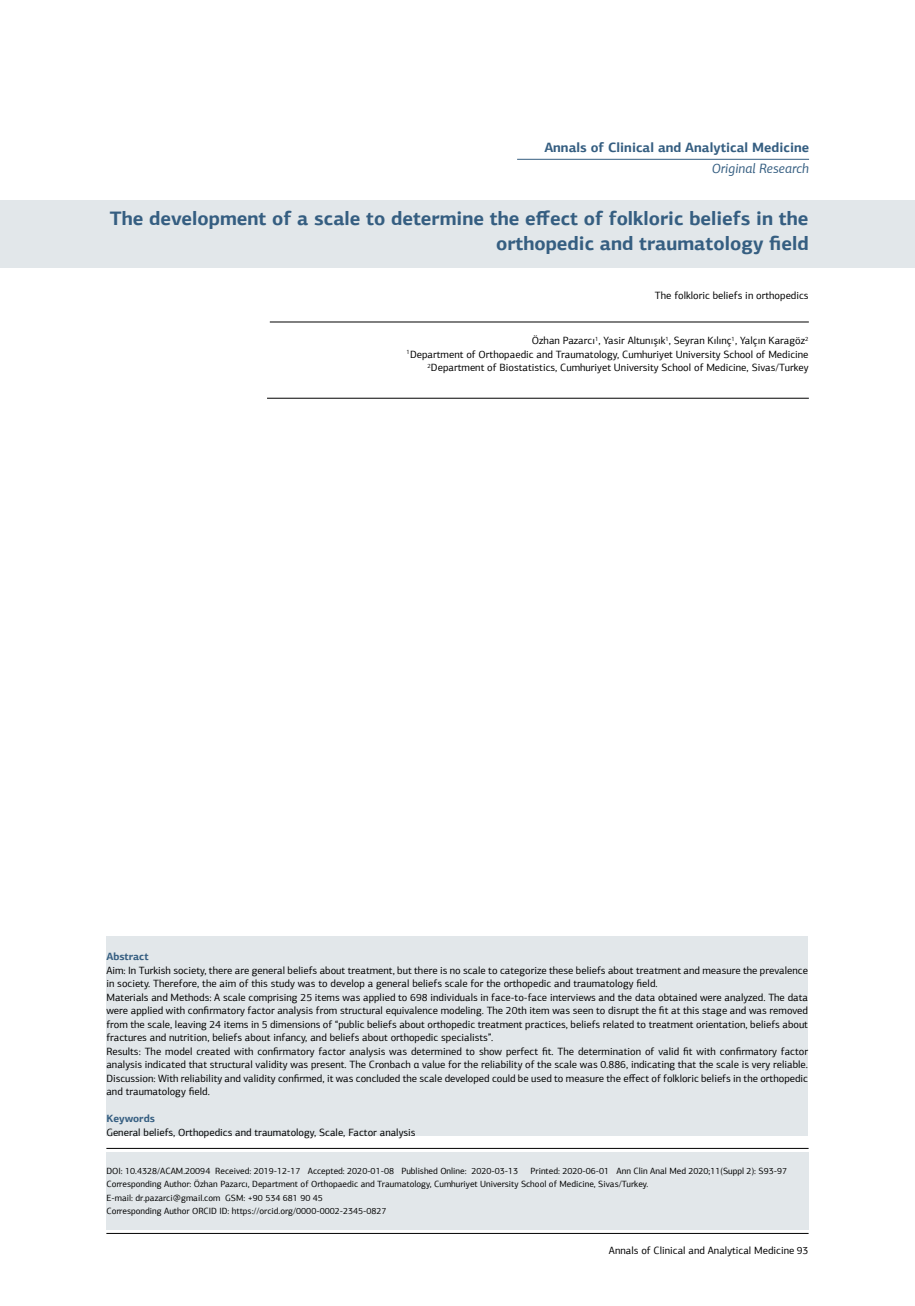
<style>
.page{position:relative;width:915px;height:1306px;background:#fff}
.page>*{position:absolute;margin:0;border:0;box-sizing:border-box;transform-origin:0 0}
.t1{font:700 19.5px/25.5px "PF Agora Sans Pro";color:#355e81;text-align:right}
.t2{font:700 13.5px "PF Agora Sans Pro";color:#355e81}
.t3{font:italic 13.5px "PF Agora Sans Pro";color:#355e81}
.t4{font:10.5px/13.5px "PF Agora Sans Pro";color:#000;text-align:right}
.t5{font:700 10.5px "PF Agora Sans Pro";color:#355e81}
.t6{font:9px/13.5px "PF Agora Sans Pro";color:#000}
</style>
<div class="page">
<hr style="left:106px;top:1233px;width:702px;height:1px;background:#000">
<div style="left:0;top:200px;width:914px;height:68px;background:#e2e7ea"></div>
<hr style="left:106px;top:1148px;width:702px;height:1px;background:#000">
<hr style="left:270px;top:322px;width:538px;height:1px;background:#000">
<hr style="left:267px;top:398px;width:541px;height:1px;background:#000">
<hr style="left:517px;top:159px;width:291px;height:1px;background:#355e81">
<div style="left:106px;top:1151px;width:702px;height:78px;background:#e2e7ea"></div>
<div style="left:106px;top:936px;width:701px;height:199px;background:#e2e7ea"></div>
<p class="t2" style="left:544px;top:139px;width:266px">Annals of Clinical and Analytical Medicine</p>
<p class="t3" style="left:711px;top:160px;width:99px">Original Research</p>
<h1 class="t1" style="left:110px;top:205px;width:700px">The development of a scale to determine the effect of folkloric beliefs in the orthopedic and traumatology field</h1>
<p class="t4" style="left:654px;top:288px;width:155px">The folkloric beliefs in orthopedics</p>
<p class="t4" style="left:406px;top:334px;width:403px">Özhan Pazarcı<sup>1</sup>, Yasir Altunışık<sup>1</sup>, Seyran Kılınç<sup>1</sup>, Yalçın Karagöz<sup>2<br>1</sup>Department of Orthopaedic and Traumatology, Cumhuriyet University School of Medicine<br><sup>2</sup>Department of Biostatistics, Cumhuriyet University School of Medicine, Sivas/Turkey</p>
<p class="t5" style="left:106px;top:950px;width:44px">Abstract</p>
<p class="t4" style="left:106px;top:963px;width:703px;text-align:left">Aim: In Turkish society, there are general beliefs about treatment, but there is no scale to categorize these beliefs about treatment and measure the prevalence in society. Therefore, the aim of this study was to develop a general beliefs scale for the orthopedic and traumatology field.<br>Materials and Methods: A scale comprising 25 items was applied to 698 individuals in face-to-face interviews and the data obtained were analyzed. The data were applied with confirmatory factor analysis from structural equivalence modeling. The 20th item was seen to disrupt the fit at this stage and was removed from the scale, leaving 24 items in 5 dimensions of “public beliefs about orthopedic treatment practices, beliefs related to treatment orientation, beliefs about fractures and nutrition, beliefs about infancy, and beliefs about orthopedic specialists”.<br>Results: The model created with confirmatory factor analysis was determined to show perfect fit. The determination of valid fit with confirmatory factor analysis indicated that structural validity was present. The Cronbach α value for the reliability of the scale was 0.886, indicating that the scale is very reliable.<br>Discussion: With reliability and validity confirmed, it was concluded the scale developed could be used to measure the effect of folkloric beliefs in the orthopedic and traumatology field.</p>
<p class="t5" style="left:106px;top:1112px;width:50px">Keywords</p>
<p class="t4" style="left:106px;top:1125px;width:310px">General beliefs, Orthopedics and traumatology, Scale, Factor analysis</p>
<p class="t6" style="left:106px;top:1164px;width:682px;text-indent:424px">Printed: 2020-06-01 Ann Clin Anal Med 2020;11(Suppl 2): S93-97<br>Corresponding Author: Özhan Pazarcı, Department of Orthopaedic and Traumatology, Cumhuriyet University School of Medicine, Sivas/Turkey.<br>E-mail: dr.pazarci@gmail.com GSM: +90 534 681 90 45<br>Corresponding Author ORCID ID: https://orcid.org/0000-0002-2345-0827</p>
<p class="t6" style="left:106px;top:1164px;width:413px">DOI: 10.4328/ACAM.20094 Received: 2019-12-17 Accepted: 2020-01-08 Published Online: 2020-03-13</p>
<p class="t4" style="left:608px;top:1243px;width:201px">Annals of Clinical and Analytical Medicine 93</p>
</div>
